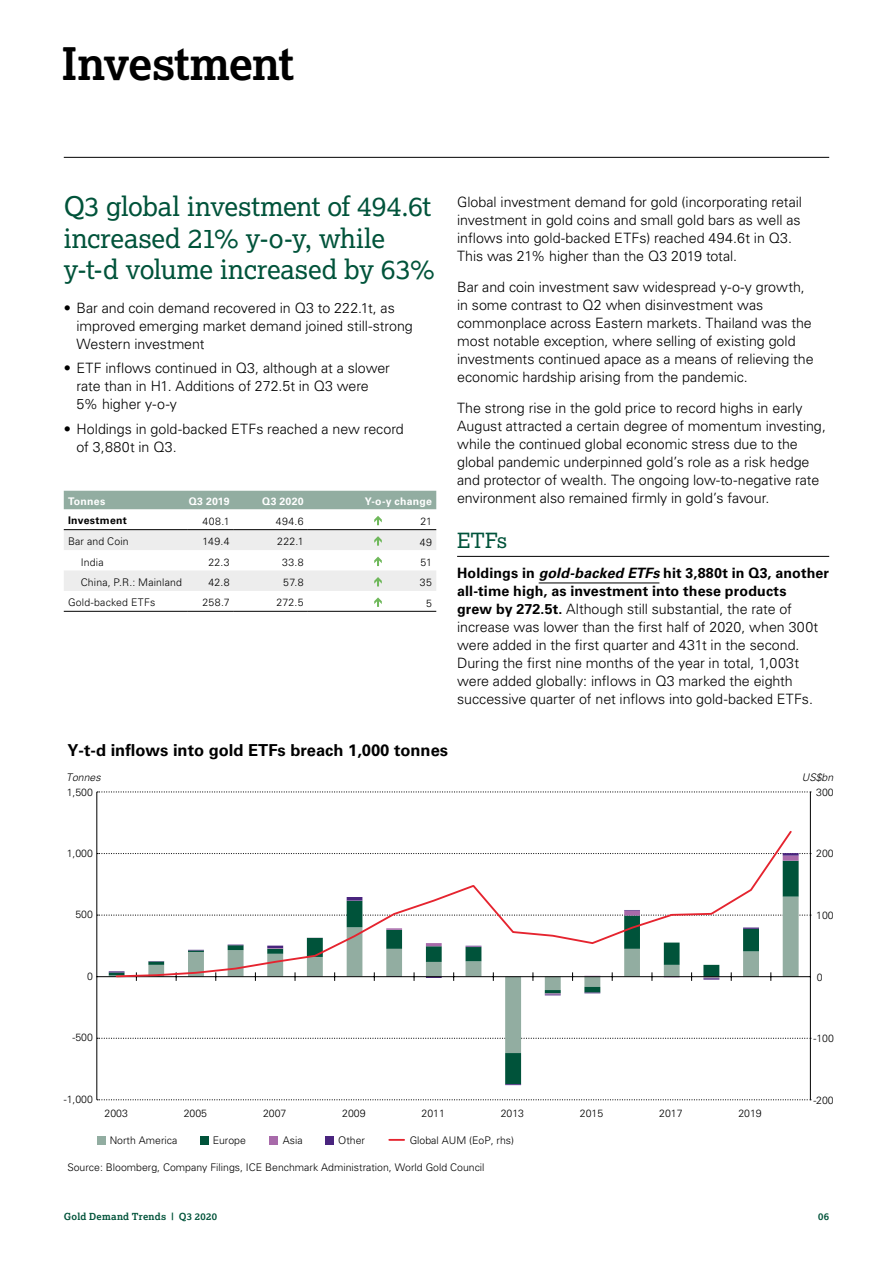
<style>
.page{position:relative;width:893px;height:1263px;background:#fff}
.page>*{position:absolute;margin:0;border:0;box-sizing:border-box;transform-origin:0 0}
.Page_Heading{font:700 45px "Lexia";letter-spacing:-.02em;color:#000}
.Introduction_Green_S{font:27px/31.5px "Lexia";letter-spacing:-.01em;color:#00533a}
.Green_Head_Lexia_Reg{font:21px "Lexia";color:#00533a}
.t1{font:700 16.5px "Univers";color:#000}
.Body_copy_Univers_9{font:300 14.25px/18px "Univers";letter-spacing:-.005em;color:#000}
.Table_text_-_Left{font:300 10.5px "Univers";color:#000}
.Table_text_-_Right{font:300 10.5px "Univers";letter-spacing:.03em;color:#000}
.Table_Top_-_Right{font:700 10.5px "Univers";letter-spacing:.02em;color:#fff}
.t2{font:italic 300 10.5px "Univers";color:#000}
.Table_text_-_Left-2{font:700 10.5px "Univers";letter-spacing:.025em;color:#000}
.t3{font:700 9.75px "Lexia";letter-spacing:.03em;color:#00533a}
.s1{font-weight:700}
.s2{font-weight:700;font-style:italic}
</style>
<div class="page">
<hr style="left:64px;top:157px;width:765px;height:1px;background:#000">
<div style="left:64px;top:491px;width:372px;height:18px;background:#92ada1"></div>
<hr style="left:64px;top:611px;width:123px;height:1px;background:#000">
<hr style="left:187px;top:611px;width:47px;height:1px;background:#000">
<hr style="left:234px;top:611px;width:74px;height:1px;background:#000">
<hr style="left:308px;top:611px;width:128px;height:1px;background:#000">
<svg style="left:64px;top:516px;width:372px;height:75px"></svg>
<svg style="left:374px;top:597px;width:8px;height:10px"></svg>
<hr style="left:457px;top:556px;width:372px;height:1px;background:#000">
<hr style="left:539px;top:583px;width:120px;height:1px;background:#000">
<svg style="left:98px;top:1038px;width:712px;height:1px"></svg>
<svg style="left:98px;top:1099px;width:712px;height:1px"></svg>
<svg style="left:98px;top:853px;width:712px;height:1px"></svg>
<svg style="left:97px;top:791px;width:714px;height:1px"></svg>
<svg style="left:267px;top:856px;width:532px;height:228px"></svg>
<hr style="left:783px;top:853px;width:16px;height:3px;background:#49247e">
<svg style="left:703px;top:978px;width:16px;height:1px"></svg>
<svg style="left:98px;top:910px;width:712px;height:6px"></svg>
<svg style="left:584px;top:992px;width:16px;height:1px"></svg>
<svg style="left:545px;top:994px;width:16px;height:1px"></svg>
<svg style="left:505px;top:1084px;width:16px;height:1px"></svg>
<hr style="left:810px;top:792px;width:1px;height:308px;background:#000">
<hr style="left:97px;top:792px;width:1px;height:308px;background:#000">
<hr style="left:97px;top:976px;width:713px;height:1px;background:#000">
<svg style="left:115px;top:831px;width:678px;height:147px"></svg>
<div style="left:97px;top:1136px;width:8px;height:8px;background:#92ada1"></div>
<div style="left:200px;top:1136px;width:8px;height:8px;background:#00533a"></div>
<div style="left:269px;top:1136px;width:9px;height:8px;background:#a86aaa"></div>
<div style="left:325px;top:1136px;width:9px;height:8px;background:#49247e"></div>
<svg style="left:389px;top:1139px;width:15px;height:2px"></svg>
<p class="Page_Heading" style="left:62px;top:35px;width:234px">Investment</p>
<p class="Introduction_Green_S" style="left:64px;top:190px;width:372px">Q3 global investment of 494.6t increased 21% y-o-y, while y-t-d volume increased by 63%</p>
<p class="Body_copy_Univers_9" style="left:77px;top:298px;width:338px;text-indent:-13px">• Bar and coin demand recovered in Q3 to 222.1t, as improved emerging market demand joined still-strong<br>Western investment</p>
<p class="Body_copy_Univers_9" style="left:77px;top:359px;width:315px;text-indent:-13px">• ETF inflows continued in Q3, although at a slower rate than in H1. Additions of 272.5t in Q3 were<br>5% higher y-o-y</p>
<p class="Body_copy_Univers_9" style="left:77px;top:419px;width:329px;text-indent:-13px">• Holdings in gold-backed ETFs reached a new record of 3,880t in Q3.</p>
<p class="Table_Top_-_Right" style="left:68px;top:495px;width:39px">Tonnes</p>
<p class="Table_Top_-_Right" style="left:189px;top:495px;width:42px">Q3 2019</p>
<p class="Table_Top_-_Right" style="left:262px;top:495px;width:43px">Q3 2020</p>
<p class="Table_Top_-_Right" style="left:365px;top:495px;width:69px">Y-o-y change</p>
<p class="Table_text_-_Left-2" style="left:68px;top:515px;width:60px">Investment</p>
<p class="Table_text_-_Right" style="left:203px;top:515px;width:29px">408.1</p>
<p class="Table_text_-_Right" style="left:276px;top:515px;width:29px">494.6</p>
<p class="Table_text_-_Right" style="left:420px;top:515px;width:13px">21</p>
<p class="Table_text_-_Left" style="left:68px;top:535px;width:62px">Bar and Coin</p>
<p class="Table_text_-_Right" style="left:203px;top:535px;width:29px">149.4</p>
<p class="Table_text_-_Right" style="left:277px;top:535px;width:28px">222.1</p>
<p class="Table_text_-_Right" style="left:420px;top:536px;width:14px">49</p>
<p class="Table_text_-_Left" style="left:81px;top:555px;width:24px">India</p>
<p class="Table_text_-_Right" style="left:208px;top:555px;width:23px">22.3</p>
<p class="Table_text_-_Right" style="left:282px;top:555px;width:23px">33.8</p>
<p class="Table_text_-_Right" style="left:421px;top:556px;width:13px">51</p>
<p class="Table_text_-_Left" style="left:81px;top:576px;width:103px">China, P.R.: Mainland</p>
<p class="Table_text_-_Right" style="left:209px;top:576px;width:23px">42.8</p>
<p class="Table_text_-_Right" style="left:283px;top:576px;width:22px">57.8</p>
<p class="Table_text_-_Right" style="left:420px;top:576px;width:14px">35</p>
<p class="Table_text_-_Left" style="left:68px;top:596px;width:89px">Gold-backed ETFs</p>
<p class="Table_text_-_Right" style="left:203px;top:596px;width:29px">258.7</p>
<p class="Table_text_-_Right" style="left:277px;top:596px;width:29px">272.5</p>
<p class="Table_text_-_Right" style="left:426px;top:597px;width:7px">5</p>
<p class="Body_copy_Univers_9" style="left:457px;top:193px;width:346px">Global investment demand for gold (incorporating retail investment in gold coins and small gold bars as well as inflows into gold-backed ETFs) reached 494.6t in Q3.<br>This was 21% higher than the Q3 2019 total.</p>
<p class="Body_copy_Univers_9" style="left:457px;top:277px;width:358px">Bar and coin investment saw widespread y-o-y growth, in some contrast to Q2 when disinvestment was commonplace across Eastern markets. Thailand was the most notable exception, where selling of existing gold investments continued apace as a means of relieving the economic hardship arising from the pandemic.</p>
<p class="Body_copy_Univers_9" style="left:457px;top:398px;width:370px">The strong rise in the gold price to record highs in early August attracted a certain degree of momentum investing, while the continued global economic stress due to the global pandemic underpinned gold’s role as a risk hedge and protector of wealth. The ongoing low-to-negative rate environment also remained firmly in gold’s favour.</p>
<p class="Green_Head_Lexia_Reg" style="left:457px;top:527px;width:52px">ETFs</p>
<p class="Body_copy_Univers_9" style="left:457px;top:564px;width:374px"><span class="s1">Holdings in</span> <span class="s2">gold-backed ETFs</span> <span class="s1">hit 3,880t in Q3, another all-time high, as investment into these products<br>grew by 272.5t.</span> Although still substantial, the rate of increase was lower than the first half of 2020, when 300t were added in the first quarter and 431t in the second.<br>During the first nine months of the year in total, 1,003t were added globally: inflows in Q3 marked the eighth successive quarter of net inflows into gold-backed ETFs.</p>
<p class="t1" style="left:68px;top:741px;width:382px">Y-t-d inflows into gold ETFs breach 1,000 tonnes</p>
<p class="t2" style="left:66px;top:771px;width:36px">Tonnes</p>
<p class="t2" style="left:802px;top:771px;width:33px">US$bn</p>
<p class="Table_text_-_Left" style="left:67px;top:785px;width:28px">1,500</p>
<p class="Table_text_-_Left" style="left:67px;top:847px;width:28px">1,000</p>
<p class="Table_text_-_Left" style="left:75px;top:908px;width:19px">500</p>
<p class="Table_text_-_Left" style="left:87px;top:970px;width:7px">0</p>
<p class="Table_text_-_Left" style="left:73px;top:1031px;width:22px">-500</p>
<p class="Table_text_-_Left" style="left:64px;top:1092px;width:31px">-1,000</p>
<p class="Table_text_-_Left" style="left:105px;top:1107px;width:25px">2003</p>
<p class="Table_text_-_Left" style="left:184px;top:1107px;width:25px">2005</p>
<p class="Table_text_-_Left" style="left:263px;top:1107px;width:25px">2007</p>
<p class="Table_text_-_Left" style="left:342px;top:1107px;width:25px">2009</p>
<p class="Table_text_-_Left" style="left:421px;top:1107px;width:25px">2011</p>
<p class="Table_text_-_Left" style="left:501px;top:1107px;width:25px">2013</p>
<p class="Table_text_-_Left" style="left:580px;top:1107px;width:25px">2015</p>
<p class="Table_text_-_Left" style="left:659px;top:1107px;width:25px">2017</p>
<p class="Table_text_-_Left" style="left:738px;top:1107px;width:25px">2019</p>
<p class="Table_text_-_Left" style="left:110px;top:1134px;width:69px">North America</p>
<p class="Table_text_-_Left" style="left:213px;top:1134px;width:35px">Europe</p>
<p class="Table_text_-_Left" style="left:283px;top:1134px;width:21px">Asia</p>
<p class="Table_text_-_Left" style="left:338px;top:1134px;width:28px">Other</p>
<p class="Table_text_-_Left" style="left:410px;top:1134px;width:106px">Global AUM (EoP, rhs)</p>
<p class="Table_text_-_Left" style="left:67px;top:1161px;width:419px">Source: Bloomberg, Company Filings, ICE Benchmark Administration, World Gold Council</p>
<p class="Table_text_-_Left" style="left:816px;top:785px;width:19px">300</p>
<p class="Table_text_-_Left" style="left:816px;top:847px;width:19px">200</p>
<p class="Table_text_-_Left" style="left:816px;top:909px;width:19px">100</p>
<p class="Table_text_-_Left" style="left:817px;top:970px;width:7px">0</p>
<p class="Table_text_-_Left" style="left:813px;top:1032px;width:22px">-100</p>
<p class="Table_text_-_Left" style="left:813px;top:1094px;width:22px">-200</p>
<p class="t3" style="left:64px;top:1211px;width:155px">Gold Demand Trends | Q3 2020</p>
<p class="t3" style="left:818px;top:1211px;width:13px">06</p>
</div>
